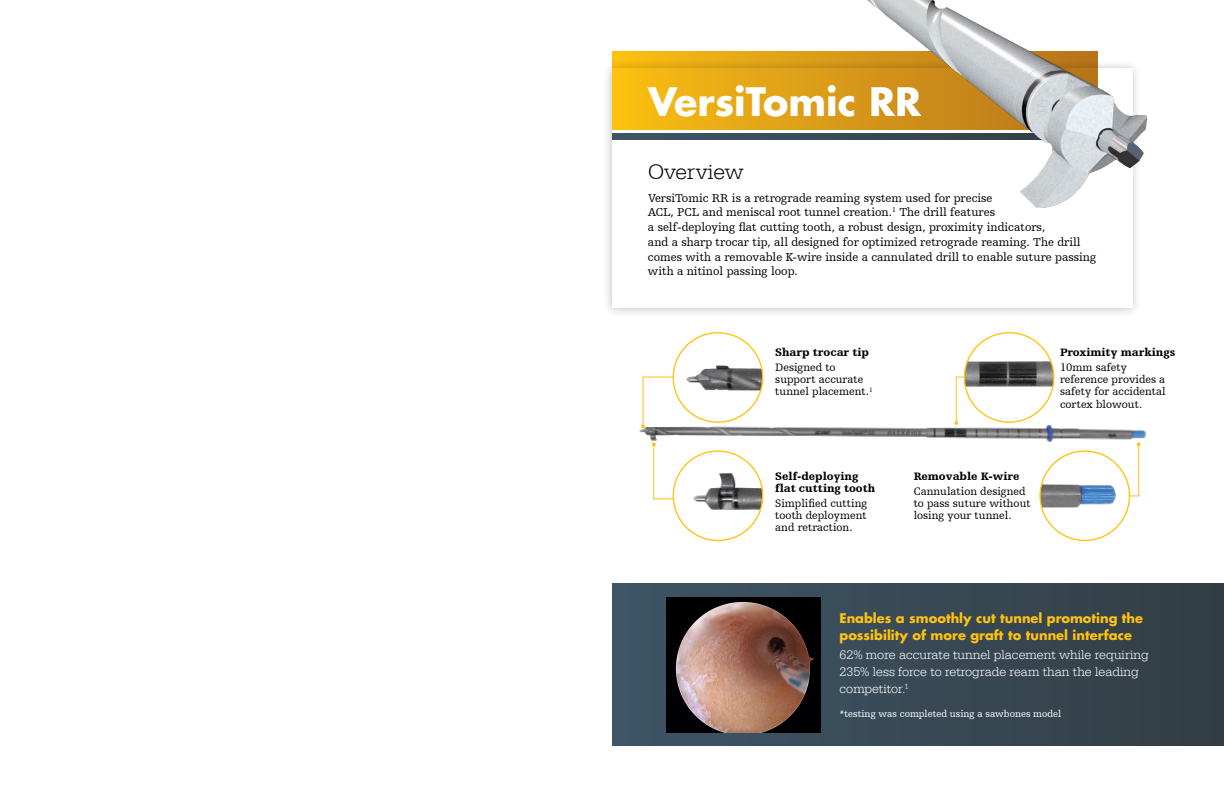
<style>
.page{position:relative;width:1224px;height:792px;background:#fff}
.page>*{position:absolute;margin:0;border:0;box-sizing:border-box;transform-origin:0 0}
.t1{font:700 38.1px "Futura For Stryker";color:#fff}
.t2{font:22px "URW Egyptienne T Ligh";color:#000}
.t3{font:13px/16.8px "URW Egyptienne T Ligh";color:#fff}
.t4{font:700 13px/16.8px "Futura For Stryker";color:#ffc20e}
.t5{font:12px/14.8px "Humanist Slabserif 712 BT";color:#000}
.t6{font:11.3px/12.2px "Humanist Slabserif 712 BT";color:#000}
.t7{font:900 11.3px/12.2px "Humanist Slabserif 712 BT";color:#000}
.t8{font:10px "Humanist Slabserif 712 BT";color:#fff}
</style>
<div class="page">
<div style="left:612px;top:583px;width:612px;height:163px;background:linear-gradient(to right,#3e5567,#323d44)"></div>
<div style="left:602px;top:59px;width:540px;height:259px;background:#000;opacity:.25"></div>
<div style="left:612px;top:68px;width:520px;height:240px;background:#fff"></div>
<svg style="left:612px;top:51px;width:234px;height:79px"></svg>
<img style="left:639px;top:415px;width:507px;height:37px">
<svg style="left:641px;top:376px;width:56px;height:52px"></svg>
<svg style="left:652px;top:442px;width:44px;height:58px"></svg>
<svg style="left:1093px;top:442px;width:48px;height:55px"></svg>
<svg style="left:954px;top:376px;width:27px;height:49px"></svg>
<img style="left:673px;top:451px;width:90px;height:89px;border-radius:45px">
<img style="left:1040px;top:453px;width:90px;height:87px">
<div style="left:612px;top:134px;width:486px;height:6px;background:#3b505e"></div>
<img style="left:846px;top:0;width:302px;height:211px">
<img style="left:666px;top:597px;width:155px;height:135px">
<img style="left:673px;top:334px;width:90px;height:83px">
<img style="left:964px;top:333px;width:90px;height:89px;border-radius:45px">
<h1 class="t1" style="left:648px;top:76px;width:275px">VersiTomic RR</h1>
<h2 class="t2" style="left:648px;top:159px;width:97px">Overview</h2>
<p class="t5" style="left:648px;top:190px;width:450px">VersiTomic RR is a retrograde reaming system used for precise<br>ACL, PCL and meniscal root tunnel creation.<sup>1</sup> The drill features<br>a self-deploying flat cutting tooth, a robust design, proximity indicators,<br>and a sharp trocar tip, all designed for optimized retrograde reaming. The drill comes with a removable K-wire inside a cannulated drill to enable suture passing with a nitinol passing loop.</p>
<p class="t7" style="left:775px;top:346px;width:95px">Sharp trocar tip</p>
<p class="t6" style="left:775px;top:361px;width:99px">Designed to support accurate tunnel placement.<sup>1</sup></p>
<p class="t7" style="left:775px;top:470px;width:102px">Self-deploying flat cutting tooth</p>
<p class="t6" style="left:775px;top:497px;width:93px;text-align:justify">Simplified cutting tooth deployment and retraction.</p>
<p class="t7" style="left:914px;top:470px;width:107px">Removable K-wire</p>
<p class="t6" style="left:914px;top:485px;width:119px">Cannulation designed to pass suture without losing your tunnel.</p>
<p class="t7" style="left:1060px;top:346px;width:117px">Proximity markings</p>
<p class="t6" style="left:1060px;top:361px;width:107px">10mm safety reference provides a safety for accidental cortex blowout.</p>
<p class="t4" style="left:840px;top:609px;width:305px">Enables a smoothly cut tunnel promoting the possibility of more graft to tunnel interface</p>
<p class="t3" style="left:840px;top:646px;width:311px">62% more accurate tunnel placement while requiring<br>235% less force to retrograde ream than the leading competitor.<sup>1</sup></p>
<p class="t8" style="left:840px;top:708px;width:223px">*testing was completed using a sawbones model</p>
</div>
